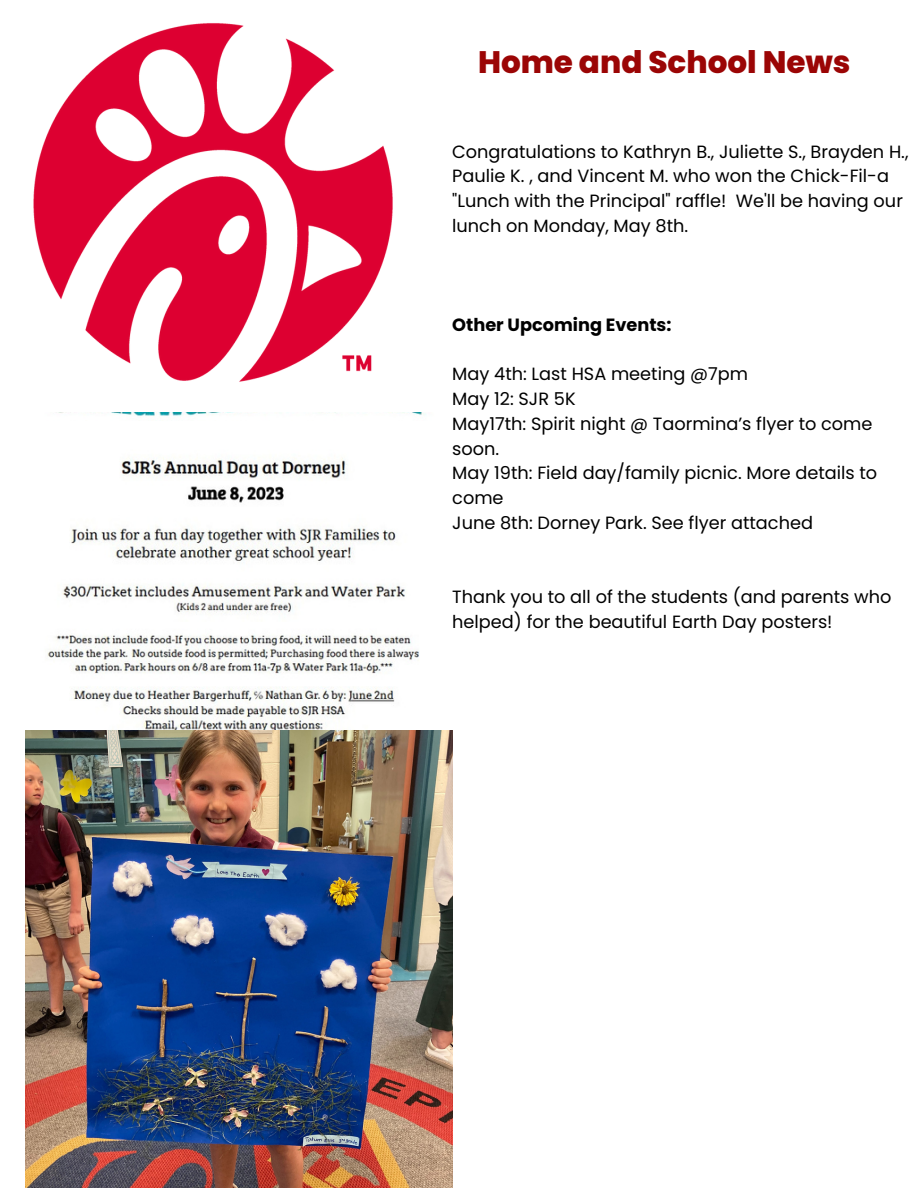
<style>
.page{position:relative;width:918px;height:1188px;background:#fff}
.page>*{position:absolute;margin:0;border:0;box-sizing:border-box;transform-origin:0 0}
.t1{font:800 31.05px "Poppins";color:#9b0505}
.t2{font:17.7px/24.8px "Poppins";color:#000}
.t3{font:700 17.7px "Poppins";color:#000}
</style>
<div class="page">
<img style="left:47px;top:413px;width:379px;height:317px">
<img style="left:26px;top:731px;width:426px;height:457px">
<img style="left:33px;top:23px;width:360px;height:359px">
<h1 class="t1" style="left:478px;top:40px;width:374px">Home and School News</h1>
<p class="t2" style="left:452px;top:139px;width:458px">Congratulations to Kathryn B., Juliette S., Brayden H., Paulie K. , and Vincent M. who won the Chick-Fil-a "Lunch with the Principal" raffle! We'll be having our lunch on Monday, May 8th.</p>
<p class="t3" style="left:452px;top:312px;width:221px">Other Upcoming Events:</p>
<p class="t2" style="left:452px;top:362px;width:427px">May 4th: Last HSA meeting @7pm<br>May 12: SJR 5K<br>May17th: Spirit night @ Taormina’s flyer to come soon.<br>May 19th: Field day/family picnic. More details to come<br>June 8th: Dorney Park. See flyer attached</p>
<p class="t2" style="left:452px;top:584px;width:441px">Thank you to all of the students (and parents who helped) for the beautiful Earth Day posters!</p>
</div>
